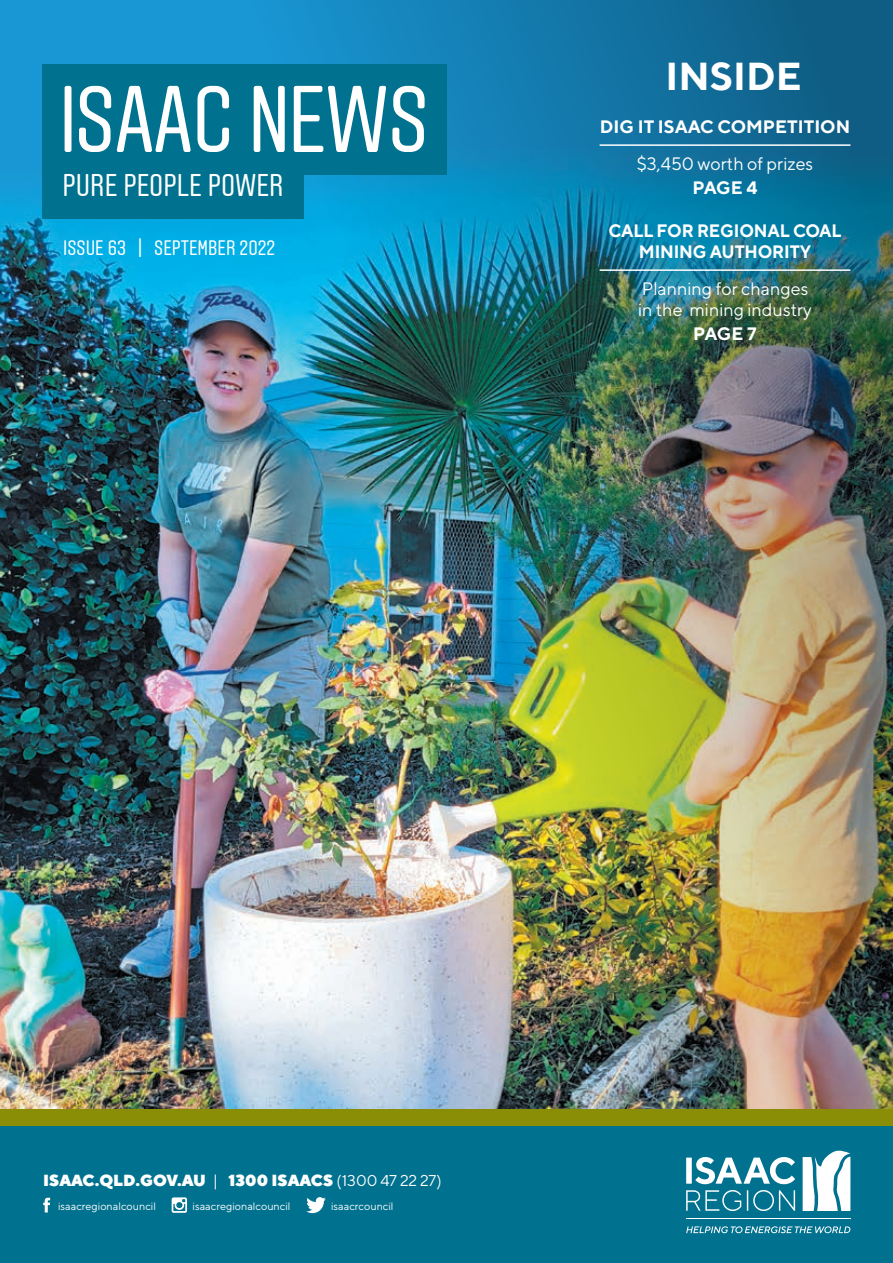
<style>
.page{position:relative;width:893px;height:1263px;background:#fff}
.page>*{position:absolute;margin:0;border:0;box-sizing:border-box;transform-origin:0 0}
.t1{font:94.5px "Aveny T";letter-spacing:-.01em;color:#fff}
.t2{font:700 39px "TT Norms";color:#fff}
.t3{font:31.5px "Aveny T";color:#fff}
.t4{font:21px "Aveny T";color:#fff}
.t5{font:18px/21px "TT Norms";color:#fff}
.t6{font:700 18px/21px "TT Norms";letter-spacing:-.01em;color:#fff;text-align:center;scale:.95 1}
.t7{font:700 18px "TT Norms";letter-spacing:-.01em;color:#fff}
.t8{font:900 16.05px "TT Norms";color:#fff}
.t9{font:10.8px "TT Norms";color:#fff}
.s1{font-weight:400}
.s2{font-weight:400;font-size:15.75px}
</style>
<div class="page">
<img style="left:0;top:0;width:893px;height:1110px">
<div style="left:43px;top:171px;width:261px;height:47px;background:#00718e"></div>
<div style="left:43px;top:64px;width:404px;height:110px;background:#00718e"></div>
<div style="left:0;top:1110px;width:893px;height:153px;background:#8a8d06"></div>
<div style="left:0;top:1127px;width:893px;height:136px;background:#00718e"></div>
<svg style="left:43px;top:1198px;width:7px;height:14px"></svg>
<svg style="left:172px;top:1197px;width:15px;height:16px"></svg>
<svg style="left:306px;top:1197px;width:20px;height:16px"></svg>
<svg style="left:686px;top:1157px;width:109px;height:27px"></svg>
<svg style="left:803px;top:1150px;width:47px;height:61px"></svg>
<svg style="left:686px;top:1226px;width:164px;height:7px"></svg>
<svg style="left:686px;top:1190px;width:109px;height:21px"></svg>
<hr style="left:686px;top:1218px;width:164px;height:1px;background:#fff">
<hr style="left:600px;top:144px;width:250px;height:2px;background:#fff">
<hr style="left:600px;top:269px;width:250px;height:2px;background:#fff">
<h1 class="t1" style="left:59px;top:67px;width:372px">ISAAC NEWS</h1>
<h3 class="t3" style="left:63px;top:168px;width:222px">PURE PEOPLE POWER</h3>
<p class="t4" style="left:63px;top:236px;width:214px">ISSUE 63 | SEPTEMBER 2022</p>
<h2 class="t2" style="left:665px;top:52px;width:138px">INSIDE</h2>
<p class="t7" style="left:600px;top:115px;width:252px">DIG IT ISAAC COMPETITION</p>
<p class="t5" style="left:637px;top:153px;width:178px">$3,450 worth of prizes</p>
<p class="t7" style="left:693px;top:177px;width:66px">PAGE 4</p>
<p class="t6" style="left:608px;top:220px;width:247px">CALL FOR REGIONAL COAL<br>MINING AUTHORITY</p>
<p class="t5" style="left:638px;top:278px;width:175px">Planning for changes in the mining industry</p>
<p class="t7" style="left:693px;top:323px;width:65px">PAGE 7</p>
<p class="t8" style="left:43px;top:1170px;width:400px">ISAAC.QLD.GOV.AU <span class="s1">|</span> 1300 ISAACS <span class="s2">(1300 47 22 27)</span></p>
<p class="t9" style="left:58px;top:1200px;width:99px">isaacregionalcouncil</p>
<p class="t9" style="left:193px;top:1200px;width:99px">isaacregionalcouncil</p>
<p class="t9" style="left:331px;top:1200px;width:64px">isaacrcouncil</p>
</div>
